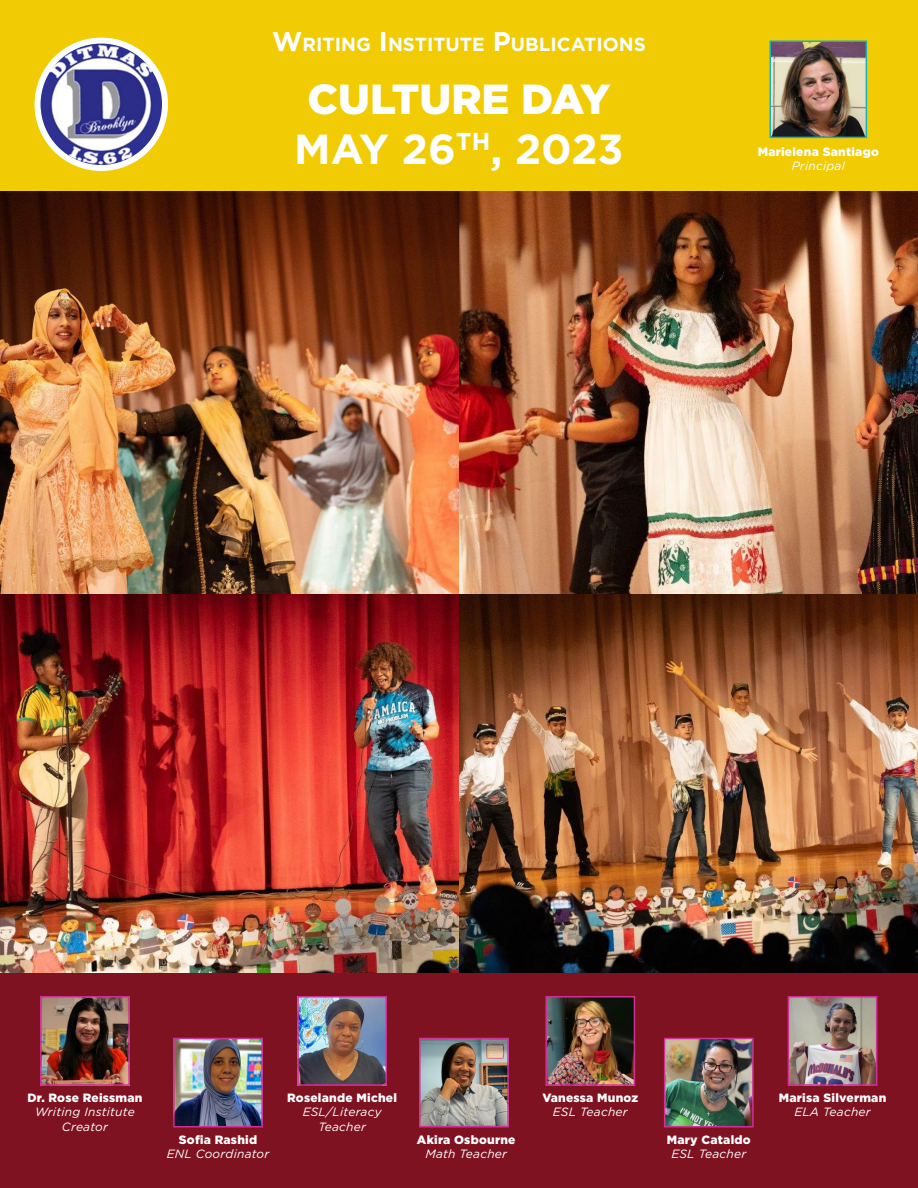
<style>
.page{position:relative;width:918px;height:1188px;background:#fff}
.page>*{position:absolute;margin:0;border:0;box-sizing:border-box;transform-origin:0 0}
.t1{font:900 42px/50.4px "Gotham";color:#fff;text-align:center}
.t2{font:700 18.9px "Gotham";color:#fff}
.t3{font:900 12px "Gotham";letter-spacing:.02em;color:#fff}
.t4{font:italic 12px/14.4px "Gotham";letter-spacing:.02em;color:#fff;text-align:center}
.s1{font-size:27px}
.s2{font-weight:700}
</style>
<div class="page">
<img style="left:0;top:190px;width:459px;height:404px">
<img style="left:459px;top:190px;width:459px;height:404px">
<img style="left:0;top:594px;width:459px;height:379px">
<img style="left:459px;top:594px;width:459px;height:379px">
<div style="left:0;top:973px;width:918px;height:215px;background:#7f1221"></div>
<div style="left:0;top:0;width:918px;height:190px;background:#f1cc05"></div>
<img style="left:38px;top:41px;width:127px;height:126px">
<div style="left:35px;top:38px;width:133px;height:133px;border:6px solid #fff;border-radius:50%"></div>
<img style="left:791px;top:999px;width:83px;height:84px">
<div style="left:788px;top:996px;width:89px;height:90px;border:2px solid #cf3094"></div>
<img style="left:176px;top:1041px;width:84px;height:83px">
<div style="left:173px;top:1038px;width:90px;height:89px;border:2px solid #cf3094"></div>
<img style="left:43px;top:999px;width:84px;height:84px">
<div style="left:40px;top:996px;width:90px;height:90px;border:2px solid #cf3094"></div>
<img style="left:422px;top:1041px;width:84px;height:83px">
<div style="left:419px;top:1038px;width:90px;height:89px;border:2px solid #cf3094"></div>
<img style="left:548px;top:999px;width:84px;height:84px">
<div style="left:545px;top:996px;width:90px;height:90px;border:2px solid #cf3094"></div>
<img style="left:667px;top:1041px;width:84px;height:83px">
<div style="left:664px;top:1038px;width:90px;height:89px;border:2px solid #cf3094"></div>
<img style="left:300px;top:999px;width:84px;height:84px">
<div style="left:297px;top:996px;width:90px;height:90px;border:2px solid #cf3094"></div>
<img style="left:772px;top:43px;width:92px;height:92px">
<div style="left:769px;top:40px;width:98px;height:98px;border:2px solid #17b0be"></div>
<p class="t2" style="left:272px;top:32px;width:375px"><span class="s1">W</span>RITING <span class="s1">I</span> NSTITUTE <span class="s1">P</span>UBLICATIONS</p>
<p class="t1" style="left:294px;top:73px;width:331px">CULTURE DAY<br><span class="s2">MAY 26</span><sup>TH</sup><span class="s2">, 2023</span></p>
<p class="t3" style="left:758px;top:143px;width:123px">Marielena Santiago</p>
<p class="t4" style="left:792px;top:158px;width:55px">Principal</p>
<p class="t3" style="left:27px;top:1090px;width:117px">Dr. Rose Reissman</p>
<p class="t4" style="left:35px;top:1105px;width:101px">Writing Institute<br>Creator</p>
<p class="t3" style="left:179px;top:1131px;width:80px">Sofia Rashid</p>
<p class="t4" style="left:167px;top:1146px;width:104px">ENL Coordinator</p>
<p class="t3" style="left:287px;top:1090px;width:111px">Roselande Michel</p>
<p class="t4" style="left:303px;top:1105px;width:80px">ESL/Literacy<br>Teacher</p>
<p class="t3" style="left:417px;top:1131px;width:100px">Akira Osbourne</p>
<p class="t4" style="left:425px;top:1146px;width:83px">Math Teacher</p>
<p class="t3" style="left:542px;top:1090px;width:97px">Vanessa Munoz</p>
<p class="t4" style="left:553px;top:1105px;width:76px">ESL Teacher</p>
<p class="t3" style="left:667px;top:1131px;width:86px">Mary Cataldo</p>
<p class="t4" style="left:671px;top:1146px;width:76px">ESL Teacher</p>
<p class="t3" style="left:779px;top:1090px;width:109px">Marisa Silverman</p>
<p class="t4" style="left:794px;top:1105px;width:78px">ELA Teacher</p>
</div>
